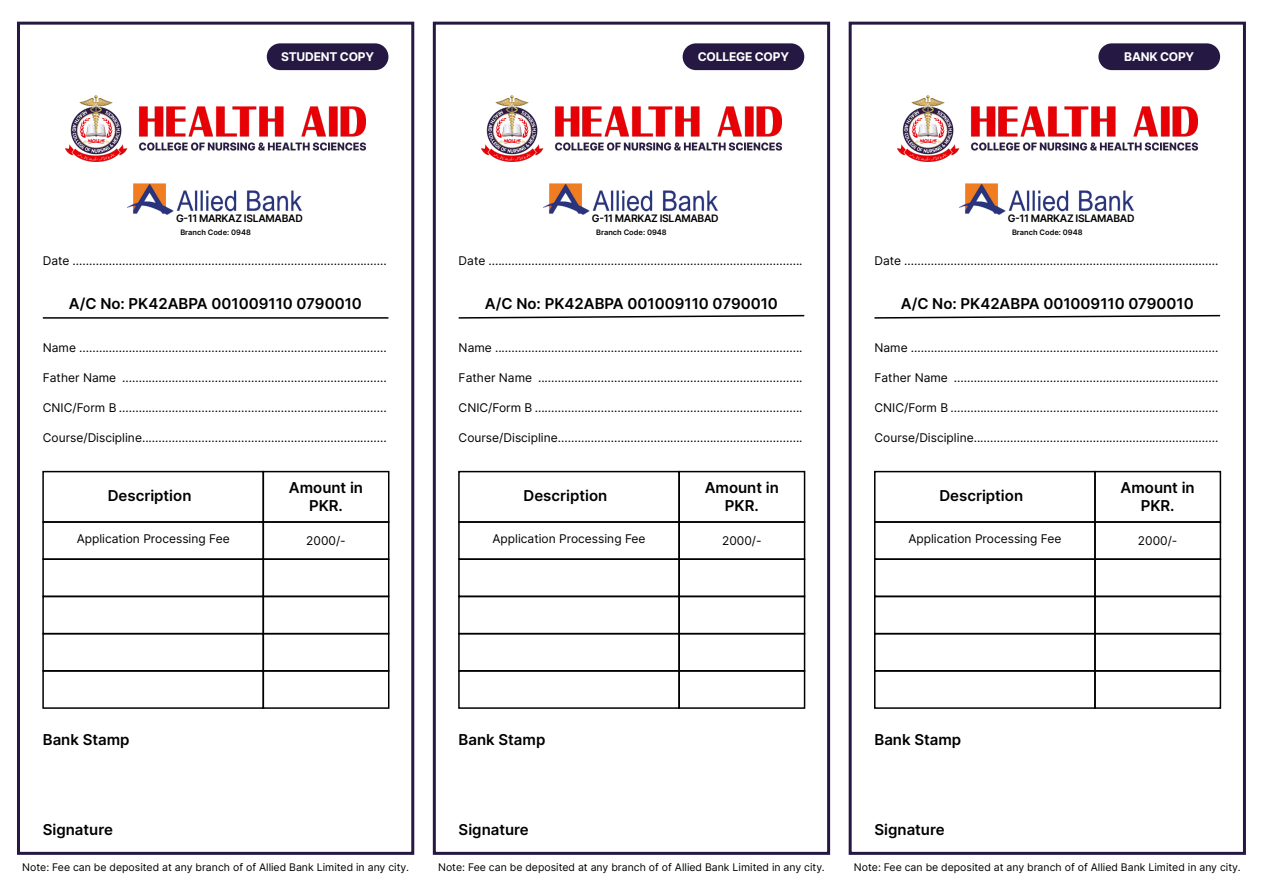
<style>
.page{position:relative;width:1263px;height:893px;background:#fff}
.page>*{position:absolute;margin:0;border:0;box-sizing:border-box;transform-origin:0 0}
.t1{font:600 15px/18px "Inter";color:#000;text-align:center}
.t2{font:12px "Inter";color:#000}
.t3{font:700 12px "Inter";letter-spacing:-.015em;color:#fff}
.t4{font:10.5px "Inter";color:#000}
.t5{font:600 10.35px "Inter";letter-spacing:-.03em;color:#000}
.t6{font:600 7.5px "Inter";color:#000}
</style>
<div class="page">
<div style="left:17px;top:22px;width:397px;height:833px;border:3px solid #251944"></div>
<div style="left:267px;top:43px;width:121px;height:27px;background:#251944;border-radius:13px"></div>
<img style="left:66px;top:96px;width:299px;height:65px">
<img style="left:127px;top:183px;width:175px;height:32px">
<img style="left:543px;top:183px;width:175px;height:32px">
<img style="left:959px;top:183px;width:175px;height:32px">
<hr style="left:43px;top:317px;width:345px;height:2px;background:#000">
<div style="left:42px;top:471px;width:222px;height:52px;border:2px solid #000"></div>
<div style="left:263px;top:471px;width:126px;height:52px;border:2px solid #000"></div>
<div style="left:42px;top:521px;width:222px;height:39px;border:2px solid #000"></div>
<div style="left:263px;top:521px;width:126px;height:39px;border:2px solid #000"></div>
<div style="left:42px;top:558px;width:222px;height:39px;border:2px solid #000"></div>
<div style="left:263px;top:558px;width:126px;height:39px;border:2px solid #000"></div>
<div style="left:42px;top:596px;width:222px;height:38px;border:2px solid #000"></div>
<div style="left:263px;top:596px;width:126px;height:38px;border:2px solid #000"></div>
<div style="left:42px;top:633px;width:222px;height:39px;border:2px solid #000"></div>
<div style="left:263px;top:633px;width:126px;height:39px;border:2px solid #000"></div>
<div style="left:42px;top:670px;width:222px;height:39px;border:2px solid #000"></div>
<div style="left:263px;top:670px;width:126px;height:39px;border:2px solid #000"></div>
<div style="left:433px;top:22px;width:397px;height:833px;border:3px solid #251944"></div>
<div style="left:683px;top:43px;width:121px;height:27px;background:#251944;border-radius:13px"></div>
<img style="left:482px;top:96px;width:299px;height:65px">
<svg style="left:458px;top:314px;width:347px;height:5px"></svg>
<div style="left:458px;top:471px;width:222px;height:52px;border:2px solid #000"></div>
<div style="left:678px;top:471px;width:127px;height:52px;border:2px solid #000"></div>
<div style="left:458px;top:521px;width:222px;height:39px;border:2px solid #000"></div>
<div style="left:678px;top:521px;width:127px;height:39px;border:2px solid #000"></div>
<div style="left:458px;top:558px;width:222px;height:39px;border:2px solid #000"></div>
<div style="left:678px;top:558px;width:127px;height:39px;border:2px solid #000"></div>
<div style="left:458px;top:596px;width:222px;height:38px;border:2px solid #000"></div>
<div style="left:678px;top:596px;width:127px;height:38px;border:2px solid #000"></div>
<div style="left:458px;top:633px;width:222px;height:39px;border:2px solid #000"></div>
<div style="left:678px;top:633px;width:127px;height:39px;border:2px solid #000"></div>
<div style="left:458px;top:670px;width:222px;height:39px;border:2px solid #000"></div>
<div style="left:678px;top:670px;width:127px;height:39px;border:2px solid #000"></div>
<div style="left:849px;top:22px;width:397px;height:833px;border:3px solid #251944"></div>
<div style="left:1098px;top:43px;width:122px;height:27px;background:#251944;border-radius:13px"></div>
<img style="left:897px;top:96px;width:300px;height:65px">
<svg style="left:874px;top:314px;width:347px;height:5px"></svg>
<div style="left:874px;top:471px;width:222px;height:52px;border:2px solid #000"></div>
<div style="left:1094px;top:471px;width:127px;height:52px;border:2px solid #000"></div>
<div style="left:874px;top:521px;width:222px;height:39px;border:2px solid #000"></div>
<div style="left:1094px;top:521px;width:127px;height:39px;border:2px solid #000"></div>
<div style="left:874px;top:558px;width:222px;height:39px;border:2px solid #000"></div>
<div style="left:1094px;top:558px;width:127px;height:39px;border:2px solid #000"></div>
<div style="left:874px;top:596px;width:222px;height:38px;border:2px solid #000"></div>
<div style="left:1094px;top:596px;width:127px;height:38px;border:2px solid #000"></div>
<div style="left:874px;top:633px;width:222px;height:39px;border:2px solid #000"></div>
<div style="left:1094px;top:633px;width:127px;height:39px;border:2px solid #000"></div>
<div style="left:874px;top:670px;width:222px;height:39px;border:2px solid #000"></div>
<div style="left:1094px;top:670px;width:127px;height:39px;border:2px solid #000"></div>
<p class="t3" style="left:281px;top:50px;width:94px">STUDENT COPY</p>
<p class="t3" style="left:698px;top:50px;width:93px">COLLEGE COPY</p>
<p class="t3" style="left:1124px;top:50px;width:72px">BANK COPY</p>
<p class="t5" style="left:176px;top:212px;width:128px">G-11 MARKAZ ISLAMABAD</p>
<p class="t6" style="left:180px;top:228px;width:72px">Branch Code: 0948</p>
<p class="t5" style="left:592px;top:212px;width:128px">G-11 MARKAZ ISLAMABAD</p>
<p class="t6" style="left:596px;top:228px;width:72px">Branch Code: 0948</p>
<p class="t5" style="left:1008px;top:212px;width:128px">G-11 MARKAZ ISLAMABAD</p>
<p class="t6" style="left:1012px;top:228px;width:72px">Branch Code: 0948</p>
<p class="t2" style="left:43px;top:253px;width:345px">Date ...............................................................................................</p>
<p class="t2" style="left:459px;top:253px;width:345px">Date ...............................................................................................</p>
<p class="t2" style="left:874px;top:253px;width:345px">Date ...............................................................................................</p>
<p class="t1" style="left:69px;top:295px;width:294px">A/C No: PK42ABPA 001009110 0790010</p>
<p class="t1" style="left:485px;top:295px;width:294px">A/C No: PK42ABPA 001009110 0790010</p>
<p class="t1" style="left:901px;top:295px;width:294px">A/C No: PK42ABPA 001009110 0790010</p>
<p class="t2" style="left:43px;top:341px;width:345px">Name .............................................................................................</p>
<p class="t2" style="left:43px;top:371px;width:345px">Father Name ................................................................................</p>
<p class="t2" style="left:43px;top:401px;width:345px">CNIC/Form B .................................................................................</p>
<p class="t2" style="left:43px;top:431px;width:345px">Course/Discipline..........................................................................</p>
<p class="t2" style="left:459px;top:341px;width:345px">Name .............................................................................................</p>
<p class="t2" style="left:459px;top:371px;width:345px">Father Name ................................................................................</p>
<p class="t2" style="left:459px;top:401px;width:345px">CNIC/Form B .................................................................................</p>
<p class="t2" style="left:459px;top:431px;width:345px">Course/Discipline..........................................................................</p>
<p class="t2" style="left:874px;top:341px;width:345px">Name .............................................................................................</p>
<p class="t2" style="left:874px;top:371px;width:345px">Father Name ................................................................................</p>
<p class="t2" style="left:874px;top:401px;width:345px">CNIC/Form B .................................................................................</p>
<p class="t2" style="left:874px;top:431px;width:345px">Course/Discipline..........................................................................</p>
<p class="t1" style="left:108px;top:486px;width:85px">Description</p>
<p class="t1" style="left:289px;top:478px;width:76px">Amount in<br>PKR.</p>
<p class="t2" style="left:77px;top:531px;width:155px">Application Processing Fee</p>
<p class="t2" style="left:306px;top:534px;width:41px">2000/-</p>
<p class="t1" style="left:524px;top:486px;width:85px">Description</p>
<p class="t1" style="left:705px;top:478px;width:76px">Amount in<br>PKR.</p>
<p class="t2" style="left:492px;top:531px;width:155px">Application Processing Fee</p>
<p class="t2" style="left:722px;top:534px;width:41px">2000/-</p>
<p class="t1" style="left:939px;top:486px;width:85px">Description</p>
<p class="t1" style="left:1120px;top:478px;width:76px">Amount in<br>PKR.</p>
<p class="t2" style="left:908px;top:531px;width:155px">Application Processing Fee</p>
<p class="t2" style="left:1138px;top:534px;width:41px">2000/-</p>
<p class="t1" style="left:43px;top:730px;width:88px">Bank Stamp</p>
<p class="t1" style="left:43px;top:820px;width:72px">Signature</p>
<p class="t4" style="left:22px;top:861px;width:388px">Note: Fee can be deposited at any branch of of Allied Bank Limited in any city.</p>
<p class="t1" style="left:459px;top:730px;width:88px">Bank Stamp</p>
<p class="t1" style="left:459px;top:820px;width:72px">Signature</p>
<p class="t4" style="left:438px;top:861px;width:388px">Note: Fee can be deposited at any branch of of Allied Bank Limited in any city.</p>
<p class="t1" style="left:874px;top:730px;width:88px">Bank Stamp</p>
<p class="t1" style="left:874px;top:820px;width:72px">Signature</p>
<p class="t4" style="left:854px;top:861px;width:388px">Note: Fee can be deposited at any branch of of Allied Bank Limited in any city.</p>
</div>
